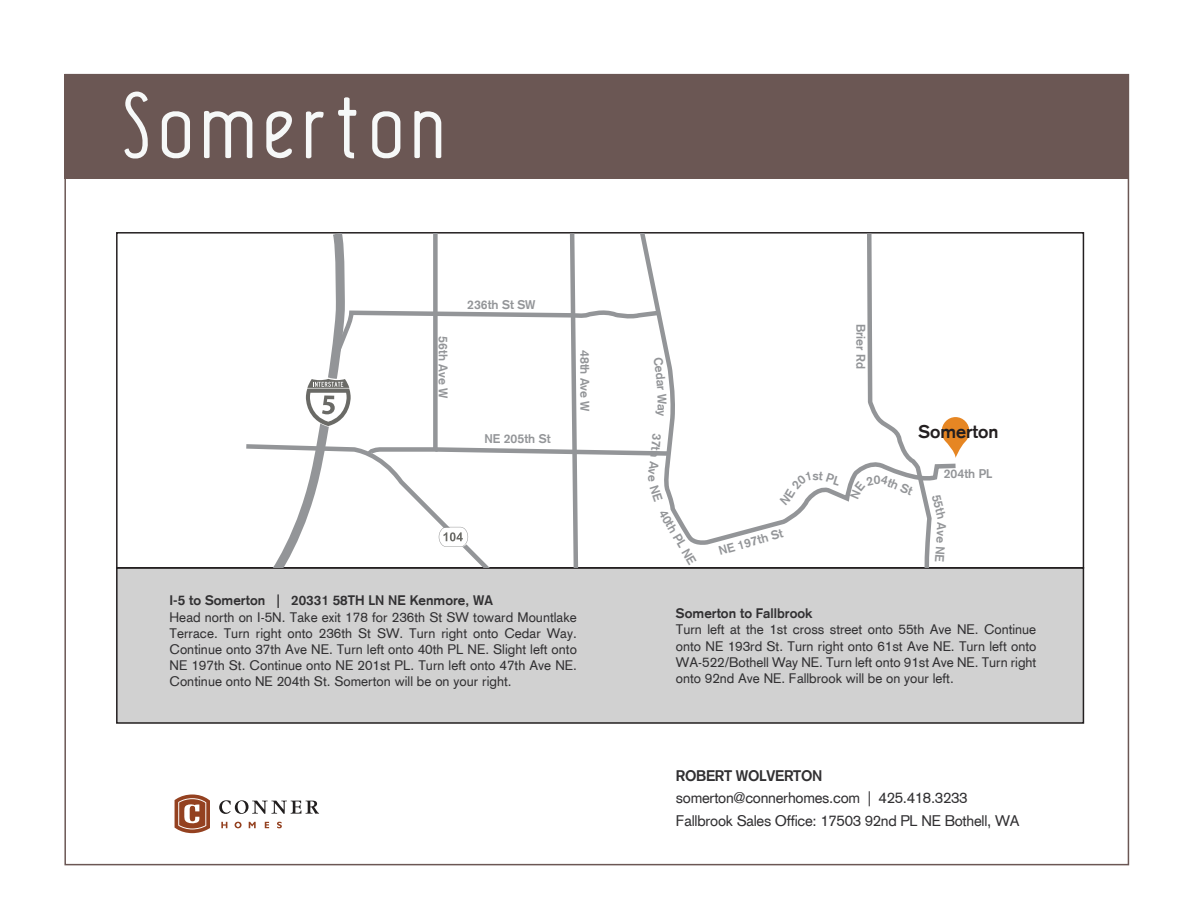
<style>
.page{position:relative;width:1188px;height:918px;background:#fff}
.page>*{position:absolute;margin:0;border:0;box-sizing:border-box;transform-origin:0 0}
.t1{font:700 18px "Akzidenz Grotesk";color:#231f20}
.t2{font:15px/22.5px "Akzidenz Grotesk CE";letter-spacing:-.015em;color:#313032}
.t3{font:700 15px "Akzidenz Grotesk";letter-spacing:-.015em;color:#313032}
.t4{font:13.5px/16.2px "Akzidenz Grotesk CE";color:#313032;text-align:justify}
.t5{font:700 13.5px "Akzidenz Grotesk";letter-spacing:.005em;color:#313032}
.t6{font:700 12.3px "Akzidenz Grotesk";color:#939598}
</style>
<div class="page">
<div style="left:116px;top:567px;width:968px;height:157px;background:#d1d1d1;border:2px solid #231f20"></div>
<div style="left:64px;top:74px;width:1064px;height:105px;background:#6b5754"></div>
<svg style="left:219px;top:800px;width:100px;height:14px"></svg>
<svg style="left:221px;top:822px;width:6px;height:6px"></svg>
<svg style="left:235px;top:822px;width:7px;height:6px"></svg>
<svg style="left:249px;top:822px;width:7px;height:6px"></svg>
<svg style="left:265px;top:822px;width:4px;height:6px"></svg>
<svg style="left:277px;top:822px;width:5px;height:6px"></svg>
<svg style="left:175px;top:794px;width:35px;height:39px"></svg>
<svg style="left:124px;top:92px;width:24px;height:66px"></svg>
<svg style="left:162px;top:111px;width:28px;height:48px"></svg>
<svg style="left:204px;top:111px;width:49px;height:47px"></svg>
<svg style="left:266px;top:111px;width:26px;height:48px"></svg>
<svg style="left:306px;top:111px;width:18px;height:47px"></svg>
<svg style="left:338px;top:97px;width:18px;height:61px"></svg>
<svg style="left:372px;top:111px;width:28px;height:48px"></svg>
<svg style="left:414px;top:111px;width:27px;height:47px"></svg>
<svg style="left:673px;top:378px;width:177px;height:190px"></svg>
<svg style="left:242px;top:234px;width:431px;height:334px"></svg>
<svg style="left:780px;top:472px;width:61px;height:34px"></svg>
<svg style="left:850px;top:234px;width:119px;height:334px"></svg>
<p class="t6" style="left:451px;top:336px;width:63px;rotate:90deg">56th Ave W</p>
<p class="t6" style="left:467px;top:298px;width:70px">236th St SW</p>
<p class="t6" style="left:592px;top:350px;width:63px;rotate:90deg">48th Ave W</p>
<p class="t6" style="left:484px;top:431px;width:68px">NE 205th St</p>
<p class="t6" style="left:664px;top:434px;width:26px;rotate:96deg">37th</p>
<p class="t6" style="left:669px;top:507px;width:63px;rotate:60deg">40th PL NE</p>
<p class="t6" style="left:717px;top:544px;width:68px;rotate:-16deg">NE 197th St</p>
<p class="t6" style="left:868px;top:324px;width:46px;rotate:90deg">Brier Rd</p>
<h1 class="t1" style="left:919px;top:421px;width:82px">Somerton</h1>
<p class="t6" style="left:891px;top:475px;width:28px;rotate:23deg">th St</p>
<p class="t6" style="left:944px;top:467px;width:50px">204th PL</p>
<p class="t6" style="left:943px;top:493px;width:26px;rotate:76deg">55th</p>
<p class="t6" style="left:949px;top:523px;width:41px;rotate:94deg">Ave NE</p>
<p class="t5" style="left:170px;top:593px;width:325px">I-5 to Somerton | 20331 58TH LN NE Kenmore, WA</p>
<p class="t4" style="left:170px;top:609px;width:409px">Head north on I-5N. Take exit 178 for 236th St SW toward Mountlake Terrace. Turn right onto 236th St SW. Turn right onto Cedar Way.<br>Continue onto 37th Ave NE. Turn left onto 40th PL NE. Slight left onto NE 197th St. Continue onto NE 201st PL. Turn left onto 47th Ave NE.<br>Continue onto NE 204th St. Somerton will be on your right.</p>
<p class="t5" style="left:676px;top:606px;width:138px">Somerton to Fallbrook</p>
<p class="t4" style="left:676px;top:621px;width:362px">Turn left at the 1st cross street onto 55th Ave NE. Continue onto NE 193rd St. Turn right onto 61st Ave NE. Turn left onto WA-522/Bothell Way NE. Turn left onto 91st Ave NE. Turn right onto 92nd Ave NE. Fallbrook will be on your left.</p>
<p class="t3" style="left:676px;top:767px;width:148px">ROBERT WOLVERTON</p>
<p class="t2" style="left:676px;top:787px;width:345px">somerton@connerhomes.com | 425.418.3233<br>Fallbrook Sales Office: 17503 92nd PL NE Bothell, WA</p>
</div>
